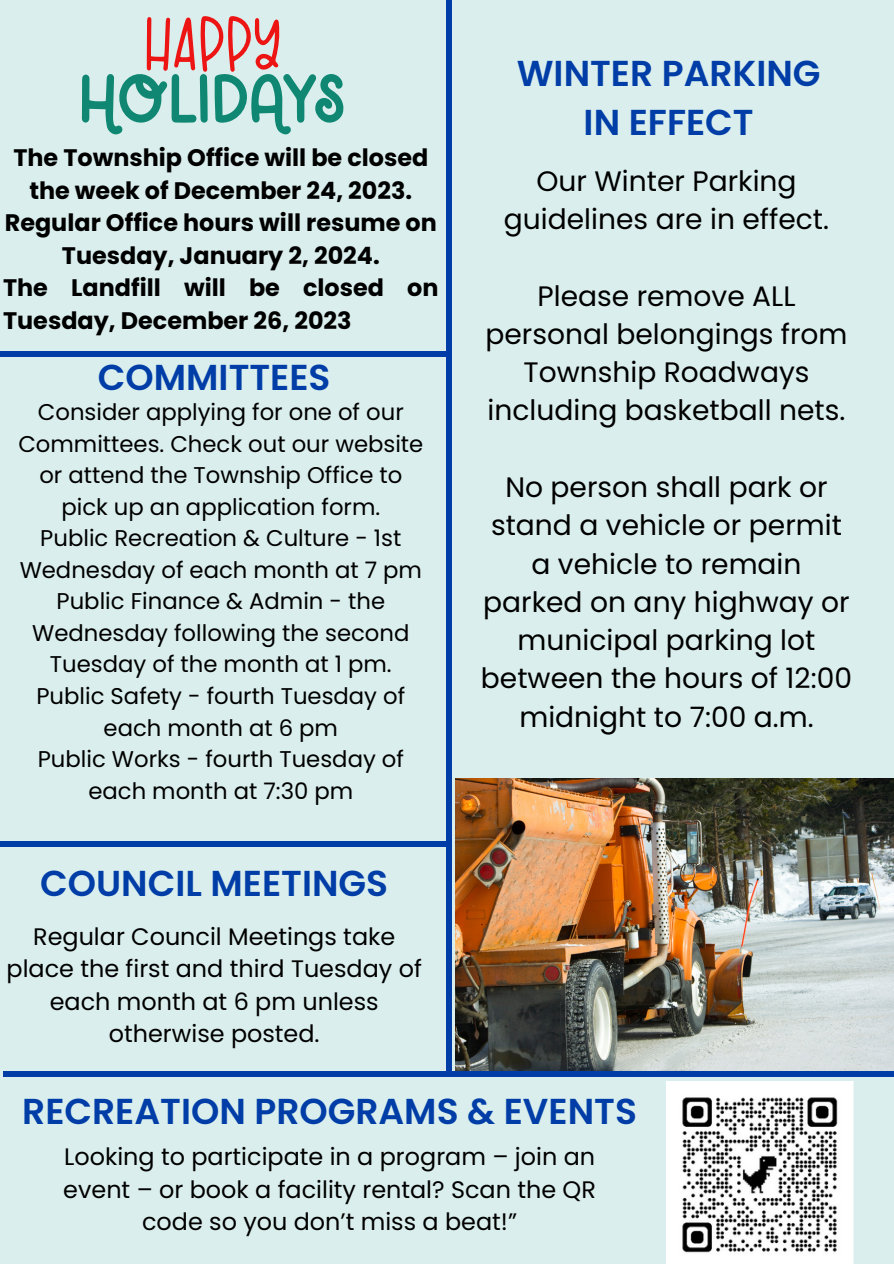
<style>
.page{position:relative;width:894px;height:1264px;background:#fff}
.page>*{position:absolute;margin:0;border:0;box-sizing:border-box;transform-origin:0 0}
.t1{font:600 36px/49.5px "Poppins";color:#003da7;text-align:center}
.t2{font:28.05px/38.2px "Poppins";color:#000;text-align:center}
.t3{font:23.85px/32.7px "Poppins";color:#000;text-align:center}
.t4{font:700 23.85px/32.7px "Poppins";color:#000;text-align:center}
.t5{font:22.8px/31.5px "Poppins";color:#000;text-align:center}
</style>
<div class="page">
<div style="left:0;top:0;width:893px;height:1263px;background:#daefed"></div>
<div style="left:446px;top:0;width:5px;height:1070px;background:#003da7"></div>
<div style="left:0;top:351px;width:447px;height:6px;background:#003da7"></div>
<img style="left:455px;top:778px;width:438px;height:292px">
<div style="left:0;top:841px;width:451px;height:5px;background:#003da7"></div>
<div style="left:3px;top:1071px;width:890px;height:6px;background:#003da7"></div>
<img style="left:666px;top:1081px;width:187px;height:182px">
<svg style="left:82px;top:16px;width:261px;height:119px"></svg>
<p class="t4" style="left:13px;top:141px;width:416px">The Township Office will be closed the week of December 24, 2023.</p>
<p class="t4" style="left:5px;top:206px;width:433px">Regular Office hours will resume on<br>Tuesday, January 2, 2024.</p>
<p class="t4" style="left:3px;top:272px;width:437px;text-align:left">The Landfill will be closed on<br>Tuesday, December 26, 2023</p>
<p class="t1" style="left:98px;top:352px;width:234px">COMMITTEES</p>
<p class="t5" style="left:18px;top:396px;width:406px">Consider applying for one of our<br>Committees. Check out our website or attend the Township Office to pick up an application form.</p>
<p class="t5" style="left:20px;top:522px;width:404px">Public Recreation &amp; Culture - 1st<br>Wednesday of each month at 7 pm</p>
<p class="t5" style="left:32px;top:585px;width:378px">Public Finance &amp; Admin - the<br>Wednesday following the second<br>Tuesday of the month at 1 pm.</p>
<p class="t5" style="left:36px;top:680px;width:370px">Public Safety - fourth Tuesday of each month at 6 pm</p>
<p class="t5" style="left:38px;top:743px;width:367px">Public Works - fourth Tuesday of each month at 7:30 pm</p>
<p class="t1" style="left:40px;top:859px;width:349px">COUNCIL MEETINGS</p>
<p class="t3" style="left:7px;top:919px;width:416px">Regular Council Meetings take place the first and third Tuesday of each month at 6 pm unless otherwise posted.</p>
<p class="t1" style="left:516px;top:48px;width:305px">WINTER PARKING<br>IN EFFECT</p>
<p class="t2" style="left:503px;top:162px;width:326px">Our Winter Parking guidelines are in effect.</p>
<p class="t2" style="left:485px;top:277px;width:363px">Please remove ALL personal belongings from<br>Township Roadways including basketball nets.</p>
<p class="t2" style="left:481px;top:468px;width:372px">No person shall park or stand a vehicle or permit a vehicle to remain parked on any highway or municipal parking lot between the hours of 12:00 midnight to 7:00 a.m.</p>
<p class="t1" style="left:22px;top:1086px;width:616px">RECREATION PROGRAMS &amp; EVENTS</p>
<p class="t3" style="left:63px;top:1140px;width:534px">Looking to participate in a program – join an event – or book a facility rental? Scan the QR code so you don’t miss a beat!”</p>
</div>
